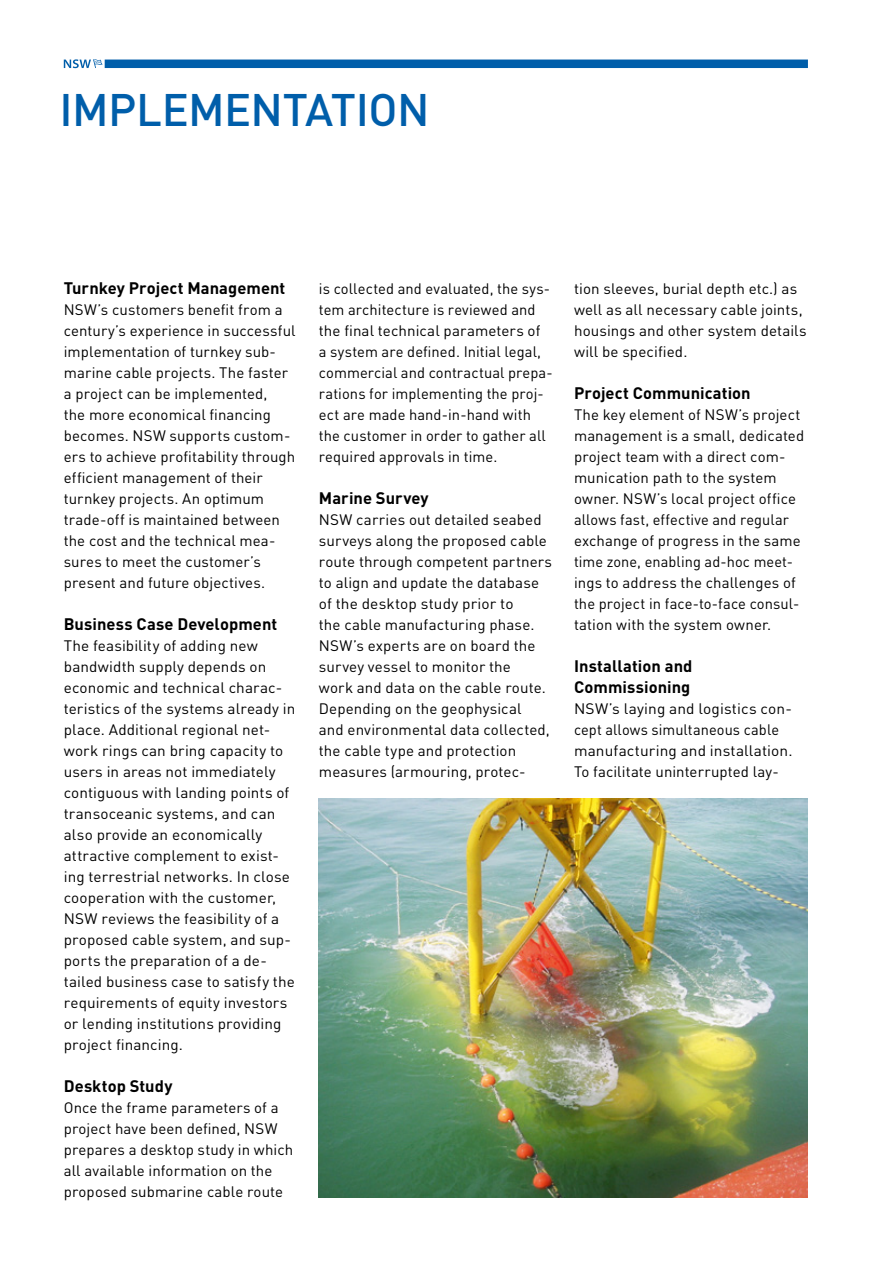
<style>
.page{position:relative;width:893px;height:1263px;background:#fff}
.page>*{position:absolute;margin:0;border:0;box-sizing:border-box;transform-origin:0 0}
.t1{font:500 45px "DIN";letter-spacing:-.015em;color:#005eaa}
.t2{font:700 16.5px/21px "DIN";letter-spacing:.005em;color:#000}
.t3{font:15px/21px "DIN";letter-spacing:.005em;color:#000}
</style>
<div class="page">
<div style="left:105px;top:60px;width:703px;height:8px;background:#005eaa"></div>
<svg style="left:64px;top:59px;width:39px;height:9px"></svg>
<img style="left:319px;top:798px;width:489px;height:399px">
<h1 class="t1" style="left:60px;top:81px;width:372px">IMPLEMENTATION</h1>
<p class="t2" style="left:64px;top:277px;width:223px">Turnkey Project Management</p>
<p class="t3" style="left:64px;top:299px;width:233px">NSW’s customers benefit from a century’s experience in successful implementation of turnkey sub&shy;marine cable projects. The faster a project can be implemented,<br>the more economical financing becomes. NSW supports custom&shy;ers to achieve profitability through efficient management of their turnkey projects. An optimum trade-off is maintained between the cost and the technical mea&shy;sures to meet the customer’s present and future objectives.</p>
<p class="t2" style="left:64px;top:613px;width:215px">Business Case Development</p>
<p class="t3" style="left:64px;top:635px;width:233px">The feasibility of adding new bandwidth supply depends on economic and technical charac&shy;teristics of the systems already in place. Additional regional net&shy;work rings can bring capacity to users in areas not immediately contiguous with landing points of transoceanic systems, and can also provide an economically attractive complement to exist&shy;ing terrestrial networks. In close cooperation with the customer,<br>NSW reviews the feasibility of a proposed cable system, and sup&shy;ports the preparation of a de&shy;tailed business case to satisfy the requirements of equity investors or lending institutions providing project financing.</p>
<p class="t2" style="left:64px;top:1075px;width:110px">Desktop Study</p>
<p class="t3" style="left:64px;top:1097px;width:231px">Once the frame parameters of a project have been defined, NSW prepares a desktop study in which all available information on the proposed submarine cable route</p>
<p class="t3" style="left:319px;top:278px;width:235px">is collected and evaluated, the sys&shy;tem architecture is reviewed and the final technical parameters of<br>a system are defined. Initial legal, commercial and contractual prepa&shy;rations for implementing the proj&shy;ect are made hand-in-hand with the customer in order to gather all required approvals in time.</p>
<p class="t2" style="left:319px;top:487px;width:111px">Marine Survey</p>
<p class="t3" style="left:319px;top:509px;width:235px">NSW carries out detailed seabed surveys along the proposed cable route through competent partners to align and update the database of the desktop study prior to<br>the cable manufacturing phase.<br>NSW’s experts are on board the survey vessel to monitor the<br>work and data on the cable route.<br>Depending on the geophysical<br>and environmental data collected, the cable type and protection measures (armouring, protec-</p>
<p class="t3" style="left:574px;top:278px;width:234px">tion sleeves, burial depth etc.) as well as all necessary cable joints, housings and other system details will be specified.</p>
<p class="t2" style="left:574px;top:382px;width:178px">Project Communication</p>
<p class="t3" style="left:574px;top:404px;width:232px">The key element of NSW’s project management is a small, dedicated project team with a direct com&shy;munication path to the system owner. NSW’s local project office allows fast, effective and regular exchange of progress in the same time zone, enabling ad-hoc meet&shy;ings to address the challenges of the project in face-to-face consul&shy;tation with the system owner.</p>
<p class="t2" style="left:574px;top:655px;width:120px">Installation and<br>Commissioning</p>
<p class="t3" style="left:574px;top:698px;width:220px">NSW’s laying and logistics con&shy;cept allows simultaneous cable manufacturing and installation.<br>To facilitate uninterrupted lay-</p>
</div>
